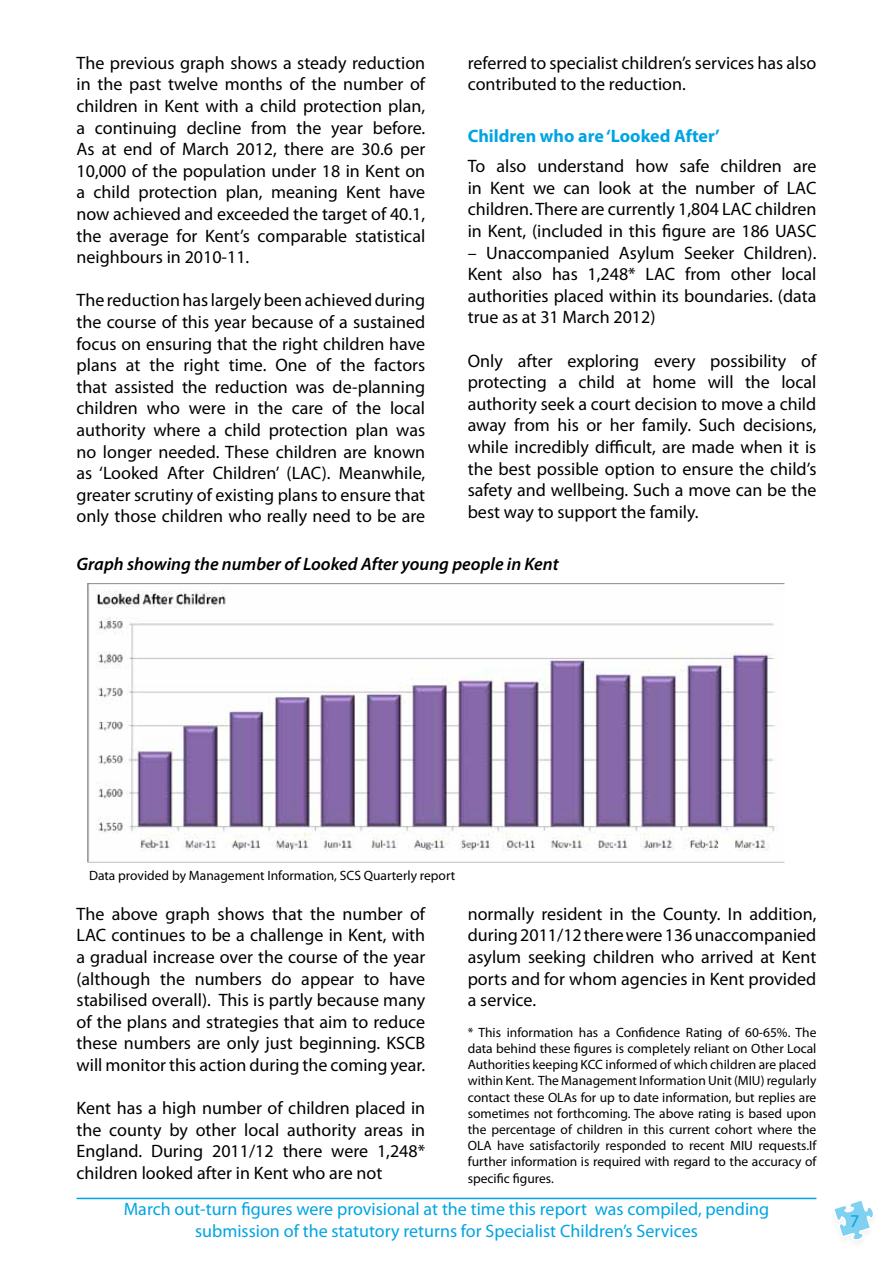
<style>
.page{position:relative;width:893px;height:1263px;background:#fff}
.page>*{position:absolute;margin:0;border:0;box-sizing:border-box;transform-origin:0 0}
.t1{font:18px/21.6px "Myriad Pro";color:#000;text-align:justify}
.t2{font:18px/21.6px "Myriad Pro";color:#00a4e3;text-align:center}
.t3{font:italic 600 18px "Myriad Pro";color:#000}
.t4{font:700 18px "Myriad Pro";color:#00a4e3}
.t5{font:13.5px/16.2px "Myriad Pro";color:#000;text-align:justify}
</style>
<div class="page">
<svg style="left:834px;top:1201px;width:39px;height:40px"></svg>
<hr style="left:77px;top:1198px;width:739px;height:1px;background:#00a4e3">
<img style="left:87px;top:583px;width:697px;height:279px">
<p class="t1" style="left:468px;top:52px;width:350px">referred to specialist children’s services has also contributed to the reduction.</p>
<p class="t4" style="left:468px;top:124px;width:254px">Children who are ‘Looked After’</p>
<p class="t1" style="left:468px;top:155px;width:350px">To also understand how safe children are in Kent we can look at the number of LAC children. There are currently 1,804 LAC children in Kent, (included in this figure are 186 UASC</p>
<p class="t1" style="left:468px;top:241px;width:350px">– Unaccompanied Asylum Seeker Children).<br>Kent also has 1,248* LAC from other local authorities placed within its boundaries. (data true as at 31 March 2012)</p>
<p class="t1" style="left:468px;top:349px;width:350px">Only after exploring every possibility of protecting a child at home will the local authority seek a court decision to move a child away from his or her family. Such decisions, while incredibly difficult, are made when it is the best possible option to ensure the child’s safety and wellbeing. Such a move can be the best way to support the family.</p>
<p class="t3" style="left:77px;top:552px;width:484px">Graph showing the number of Looked After young people in Kent</p>
<p class="t1" style="left:77px;top:52px;width:350px">The previous graph shows a steady reduction in the past twelve months of the number of children in Kent with a child protection plan, a continuing decline from the year before.<br>As at end of March 2012, there are 30.6 per 10,000 of the population under 18 in Kent on a child protection plan, meaning Kent have now achieved and exceeded the target of 40.1, the average for Kent’s comparable statistical neighbours in 2010-11.</p>
<p class="t1" style="left:77px;top:289px;width:350px">The reduction has largely been achieved during the course of this year because of a sustained focus on ensuring that the right children have plans at the right time. One of the factors that assisted the reduction was de-planning children who were in the care of the local authority where a child protection plan was no longer needed. These children are known as ‘Looked After Children’ (LAC). Meanwhile, greater scrutiny of existing plans to ensure that only those children who really need to be are</p>
<p class="t5" style="left:89px;top:867px;width:368px">Data provided by Management Information, SCS Quarterly report</p>
<p class="t1" style="left:77px;top:903px;width:350px">The above graph shows that the number of LAC continues to be a challenge in Kent, with a gradual increase over the course of the year (although the numbers do appear to have stabilised overall). This is partly because many of the plans and strategies that aim to reduce these numbers are only just beginning. KSCB will monitor this action during the coming year.</p>
<p class="t1" style="left:77px;top:1097px;width:350px">Kent has a high number of children placed in the county by other local authority areas in England. During 2011/12 there were 1,248* children looked after in Kent who are not</p>
<p class="t1" style="left:468px;top:903px;width:350px">normally resident in the County. In addition, during 2011/12 there were 136 unaccompanied asylum seeking children who arrived at Kent ports and for whom agencies in Kent provided a service.</p>
<p class="t5" style="left:468px;top:1024px;width:350px">* This information has a Confidence Rating of 60-65%. The data behind these figures is completely reliant on Other Local Authorities keeping KCC informed of which children are placed within Kent. The Management Information Unit (MIU) regularly contact these OLAs for up to date information, but replies are sometimes not forthcoming. The above rating is based upon the percentage of children in this current cohort where the OLA have satisfactorily responded to recent MIU requests.If further information is required with regard to the accuracy of specific figures.</p>
<p class="t2" style="left:124px;top:1198px;width:647px">March out-turn figures were provisional at the time this report was compiled, pending submission of the statutory returns for Specialist Children’s Services</p>
<p class="t2" style="left:850px;top:1210px;width:11px">7</p>
</div>
